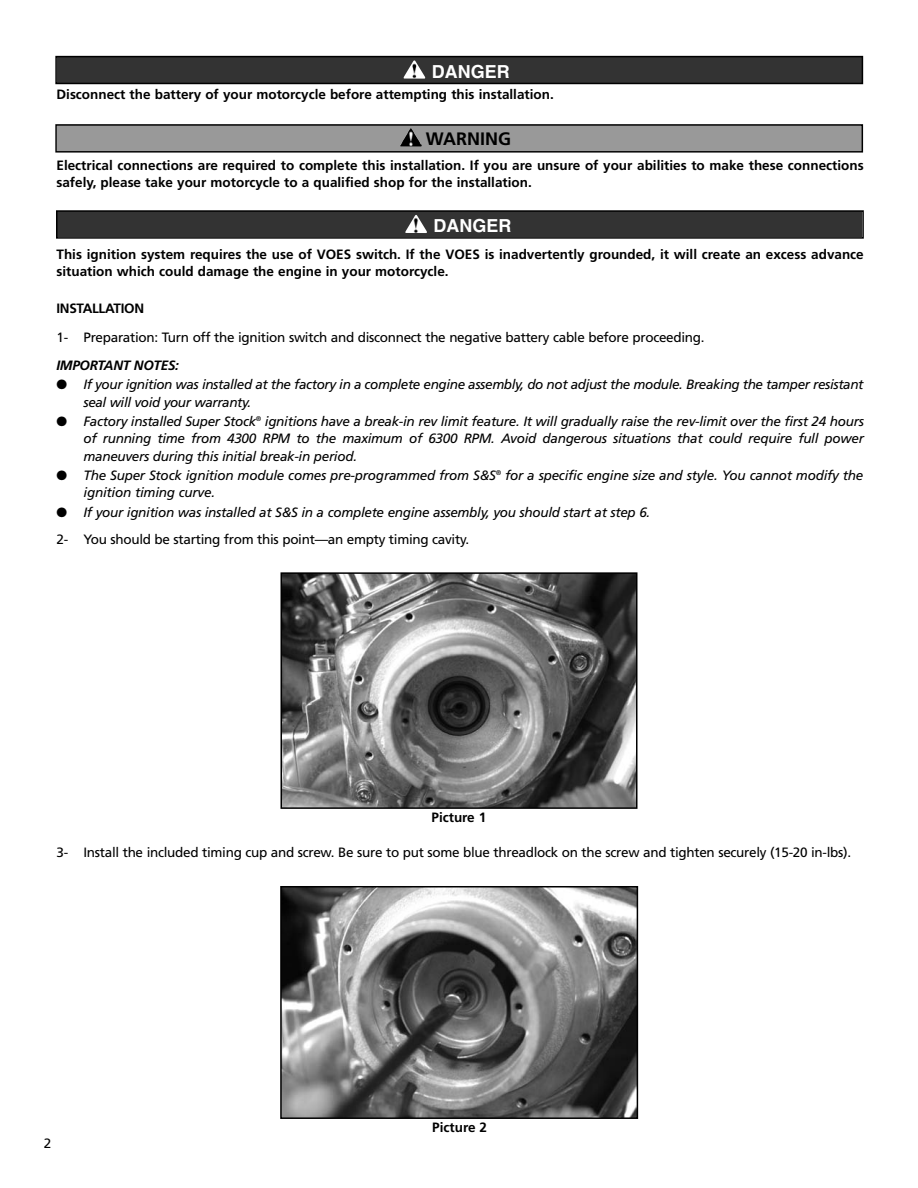
<style>
.page{position:relative;width:918px;height:1188px;background:#fff}
.page>*{position:absolute;margin:0;border:0;box-sizing:border-box;transform-origin:0 0}
.t1{font:700 18px "Helvetica";color:#fff}
.t2{font:700 18px "Frutiger";color:#000}
.t3{font:italic 13.5px/17.2px "Frutiger";letter-spacing:-.02em;color:#000}
.t4{font:700 13.5px/17.2px "Frutiger";color:#000}
.t5{font:13.5px "Frutiger";letter-spacing:-.02em;color:#000}
.t6{font:italic 700 13.5px "Frutiger";letter-spacing:-.02em;color:#000}
.t7{font:700 13.5px "Frutiger";letter-spacing:-.02em;color:#000}
.s1{font-style:normal}
</style>
<div class="page">
<div style="left:57px;top:57px;width:805px;height:26px;background:#333"></div>
<div style="left:55px;top:56px;width:808px;height:28px;border:2px solid #000"></div>
<img style="left:404px;top:61px;width:21px;height:18px">
<div style="left:58px;top:212px;width:804px;height:25px;background:#333"></div>
<div style="left:56px;top:210px;width:808px;height:29px;border:2px solid #000"></div>
<img style="left:405px;top:215px;width:22px;height:18px">
<div style="left:57px;top:126px;width:805px;height:25px;background:#999"></div>
<div style="left:55px;top:124px;width:808px;height:29px;border:2px solid #000"></div>
<img style="left:400px;top:128px;width:22px;height:18px">
<img style="left:284px;top:575px;width:351px;height:231px">
<div style="left:281px;top:572px;width:357px;height:237px;border:2px solid #000"></div>
<img style="left:283px;top:889px;width:352px;height:227px">
<div style="left:280px;top:886px;width:358px;height:233px;border:2px solid #000"></div>
<h1 class="t1" style="left:432px;top:64px;width:79px">DANGER</h1>
<p class="t4" style="left:57px;top:87px;width:499px">Disconnect the battery of your motorcycle before attempting this installation.</p>
<h1 class="t2" style="left:426px;top:132px;width:87px">WARNING</h1>
<p class="t4" style="left:57px;top:158px;width:809px">Electrical connections are required to complete this installation. If you are unsure of your abilities to make these connections safely, please take your motorcycle to a qualified shop for the installation.</p>
<h1 class="t1" style="left:434px;top:219px;width:79px">DANGER</h1>
<p class="t4" style="left:57px;top:246px;width:809px">This ignition system requires the use of VOES switch. If the VOES is inadvertently grounded, it will create an excess advance situation which could damage the engine in your motorcycle.</p>
<p class="t7" style="left:57px;top:302px;width:89px">INSTALLATION</p>
<p class="t5" style="left:57px;top:332px;width:650px">1- Preparation: Turn off the ignition switch and disconnect the negative battery cable before proceeding.</p>
<p class="t6" style="left:57px;top:360px;width:124px">IMPORTANT NOTES:</p>
<p class="t3" style="left:84px;top:377px;width:782px;text-indent:-27px">● If your ignition was installed at the factory in a complete engine assembly, do not adjust the module. Breaking the tamper resistant seal will void your warranty.</p>
<p class="t3" style="left:83px;top:414px;width:782px;text-align:justify;text-indent:-27px">● Factory installed Super Stock<sup>®</sup> ignitions have a break-in rev limit feature. It will gradually raise the rev-limit over the first 24 hours of running time from 4300 RPM to the maximum of 6300 RPM. Avoid dangerous situations that could require full power maneuvers during this initial break-in period.</p>
<p class="t3" style="left:84px;top:468px;width:781px;text-indent:-27px">● The Super Stock ignition module comes pre-programmed from S&amp;S<sup>®</sup> for a specific engine size and style. You cannot modify the ignition timing curve.</p>
<p class="t3" style="left:57px;top:499px;width:595px;line-height:27.6px">● If your ignition was installed at S&amp;S in a complete engine assembly, you should start at step 6.<br><span class="s1">2- You should be starting from this point—an empty timing cavity.</span></p>
<p class="t4" style="left:432px;top:810px;width:56px">Picture 1</p>
<p class="t5" style="left:57px;top:847px;width:796px">3- Install the included timing cup and screw. Be sure to put some blue threadlock on the screw and tighten securely (15-20 in-lbs).</p>
<p class="t5" style="left:44px;top:1138px;width:9px">2</p>
<p class="t4" style="left:432px;top:1120px;width:56px">Picture 2</p>
</div>
